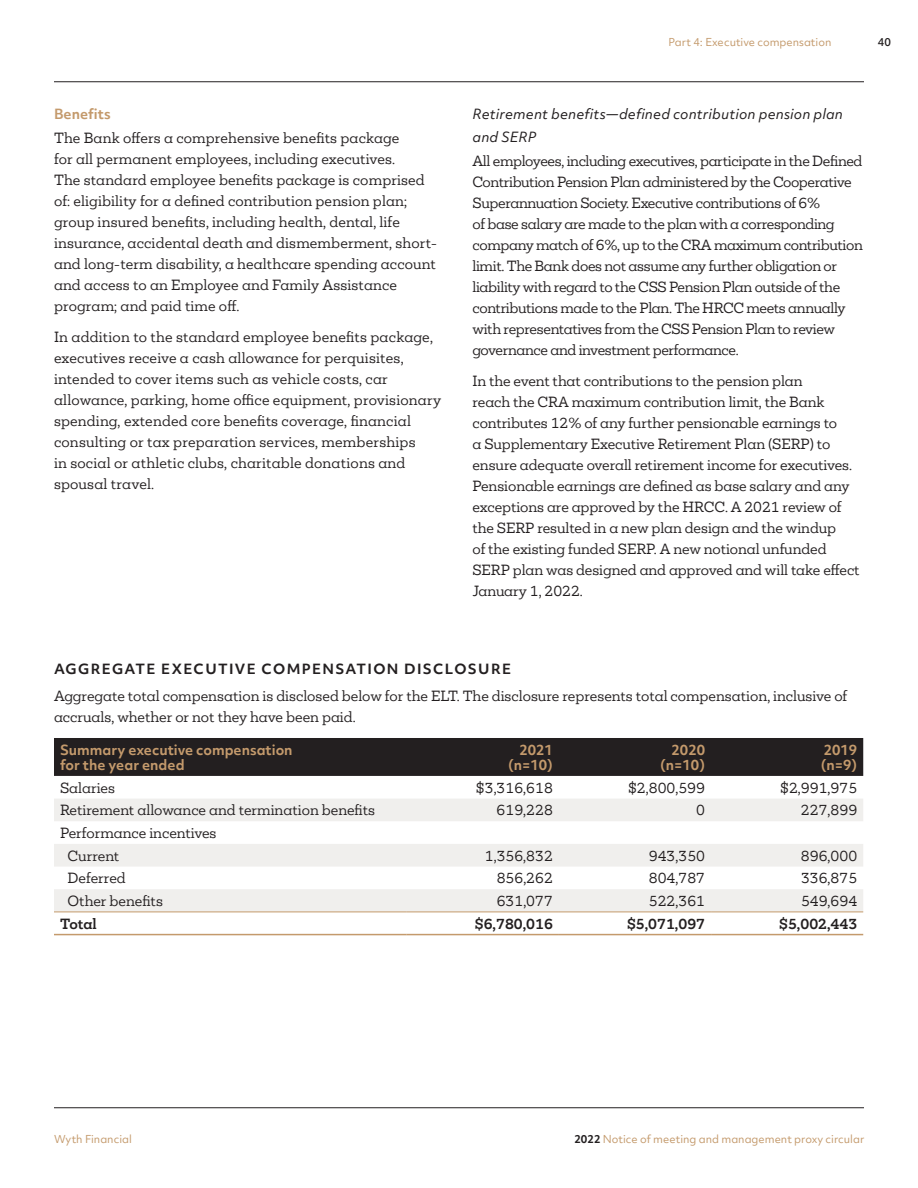
<style>
.page{position:relative;width:918px;height:1188px;background:#fff}
.page>*{position:absolute;margin:0;border:0;box-sizing:border-box;transform-origin:0 0}
.t1{font:13.5px/21px "Mokoko";letter-spacing:-.005em;color:#231f20}
.t2{font:13.5px/21px "Mokoko";letter-spacing:-.025em;color:#231f20}
.t3{font:13.5px/21px "Mokoko";letter-spacing:.015em;color:#231f20}
.t4{font:700 13.5px/15px "Objektiv Mk 2";color:#c49a6c}
.t5{font:italic 13.5px/22.5px "Objektiv Mk 2";letter-spacing:.01em;color:#231f20}
.t6{font:700 13.5px "Objektiv Mk 2";letter-spacing:.1em;color:#231f20}
.t7{font:700 13.5px "Mokoko";color:#231f20}
.t8{font:10.5px "Objektiv Mk 2";color:#c49a6c}
.t9{font:500 10.5px "Objektiv Mk 2";color:#231f20}
.s1{font-family:"Verdana"}
.s2{font-weight:700;color:#231f20}
</style>
<div class="page">
<div style="left:54px;top:738px;width:809px;height:38px;background:#231f20"></div>
<svg style="left:54px;top:799px;width:809px;height:113px;fill:#f0efed"></svg>
<hr style="left:54px;top:912px;width:353px;height:1px;background:#c49a6c">
<hr style="left:407px;top:912px;width:152px;height:1px;background:#c49a6c">
<hr style="left:559px;top:912px;width:152px;height:1px;background:#c49a6c">
<hr style="left:711px;top:912px;width:152px;height:1px;background:#c49a6c">
<hr style="left:54px;top:934px;width:353px;height:1px;background:#c49a6c">
<hr style="left:407px;top:934px;width:152px;height:1px;background:#c49a6c">
<hr style="left:559px;top:934px;width:152px;height:1px;background:#c49a6c">
<hr style="left:711px;top:934px;width:152px;height:1px;background:#c49a6c">
<hr style="left:54px;top:81px;width:810px;height:1px;background:#231f20">
<hr style="left:54px;top:1107px;width:810px;height:1px;background:#231f20">
<p class="t4" style="left:54px;top:106px;width:58px">Benefits</p>
<p class="t1" style="left:54px;top:127px;width:384px">The Bank offers a comprehensive benefits package<br>for all permanent employees, including executives.<br>The standard employee benefits package is comprised of: eligibility for a defined contribution pension plan; group insured benefits, including health, dental, life insurance, accidental death and dismemberment, short&shy;and long-term disability, a healthcare spending account and access to an Employee and Family Assistance program; and paid time off.</p>
<p class="t3" style="left:54px;top:326px;width:389px">In addition to the standard employee benefits package, executives receive a cash allowance for perquisites, intended to cover items such as vehicle costs, car allowance, parking, home office equipment, provisionary spending, extended core benefits coverage, financial consulting or tax preparation services, memberships<br>in social or athletic clubs, charitable donations and spousal travel.</p>
<p class="t8" style="left:669px;top:35px;width:164px">Part 4: Executive compensation</p>
<p class="t9" style="left:878px;top:35px;width:15px">40</p>
<p class="t5" style="left:472px;top:103px;width:372px">Retirement benefits<span class="s1">—</span>defined contribution pension plan and SERP</p>
<p class="t2" style="left:472px;top:150px;width:392px">All employees, including executives, participate in the Defined Contribution Pension Plan administered by the Cooperative Superannuation Society. Executive contributions of 6%<br>of base salary are made to the plan with a corresponding company match of 6%, up to the CRA maximum contribution limit. The Bank does not assume any further obligation or liability with regard to the CSS Pension Plan outside of the contributions made to the Plan. The HRCC meets annually with representatives from the CSS Pension Plan to review governance and investment performance.</p>
<p class="t1" style="left:472px;top:371px;width:389px">In the event that contributions to the pension plan<br>reach the CRA maximum contribution limit, the Bank contributes 12% of any further pensionable earnings to<br>a Supplementary Executive Retirement Plan (SERP) to ensure adequate overall retirement income for executives.<br>Pensionable earnings are defined as base salary and any exceptions are approved by the HRCC. A 2021 review of the SERP resulted in a new plan design and the windup<br>of the existing funded SERP. A new notional unfunded SERP plan was designed and approved and will take effect January 1, 2022.</p>
<p class="t6" style="left:54px;top:660px;width:459px">AGGREGATE EXECUTIVE COMPENSATION DISCLOSURE</p>
<p class="t1" style="left:54px;top:685px;width:795px">Aggregate total compensation is disclosed below for the ELT. The disclosure represents total compensation, inclusive of accruals, whether or not they have been paid.</p>
<p class="t4" style="left:60px;top:742px;width:234px">Summary executive compensation for the year ended</p>
<p class="t4" style="left:508px;top:742px;width:46px;text-align:right">2021 (n=10)</p>
<p class="t4" style="left:660px;top:742px;width:46px;text-align:right">2020 (n=10)</p>
<p class="t4" style="left:821px;top:742px;width:38px">2019 (n=9)</p>
<p class="t1" style="left:60px;top:777px;width:57px">Salaries</p>
<p class="t1" style="left:476px;top:777px;width:79px">$3,316,618</p>
<p class="t1" style="left:628px;top:777px;width:79px">$2,800,599</p>
<p class="t1" style="left:780px;top:777px;width:79px">$2,991,975</p>
<p class="t1" style="left:60px;top:800px;width:317px">Retirement allowance and termination benefits</p>
<p class="t1" style="left:497px;top:800px;width:58px">619,228</p>
<p class="t1" style="left:696px;top:800px;width:10px">0</p>
<p class="t1" style="left:801px;top:800px;width:58px">227,899</p>
<p class="t1" style="left:68px;top:821px;width:151px;line-height:22.6px;text-indent:-8px">Performance incentives<br>Current</p>
<p class="t1" style="left:485px;top:845px;width:70px">1,356,832</p>
<p class="t1" style="left:649px;top:845px;width:58px">943,350</p>
<p class="t1" style="left:801px;top:845px;width:58px">896,000</p>
<p class="t1" style="left:68px;top:868px;width:60px">Deferred</p>
<p class="t1" style="left:497px;top:868px;width:58px">856,262</p>
<p class="t1" style="left:649px;top:868px;width:58px">804,787</p>
<p class="t1" style="left:801px;top:868px;width:58px">336,875</p>
<p class="t1" style="left:68px;top:890px;width:97px">Other benefits</p>
<p class="t1" style="left:497px;top:890px;width:58px">631,077</p>
<p class="t1" style="left:649px;top:890px;width:58px">522,361</p>
<p class="t1" style="left:801px;top:890px;width:58px">549,694</p>
<p class="t7" style="left:60px;top:914px;width:38px">Total</p>
<p class="t7" style="left:475px;top:914px;width:80px">$6,780,016</p>
<p class="t7" style="left:627px;top:914px;width:80px">$5,071,097</p>
<p class="t7" style="left:779px;top:914px;width:80px">$5,002,443</p>
<p class="t8" style="left:54px;top:1131px;width:79px">Wyth Financial</p>
<p class="t8" style="left:574px;top:1131px;width:291px"><span class="s2">2022</span> Notice of meeting and management proxy circular</p>
</div>
